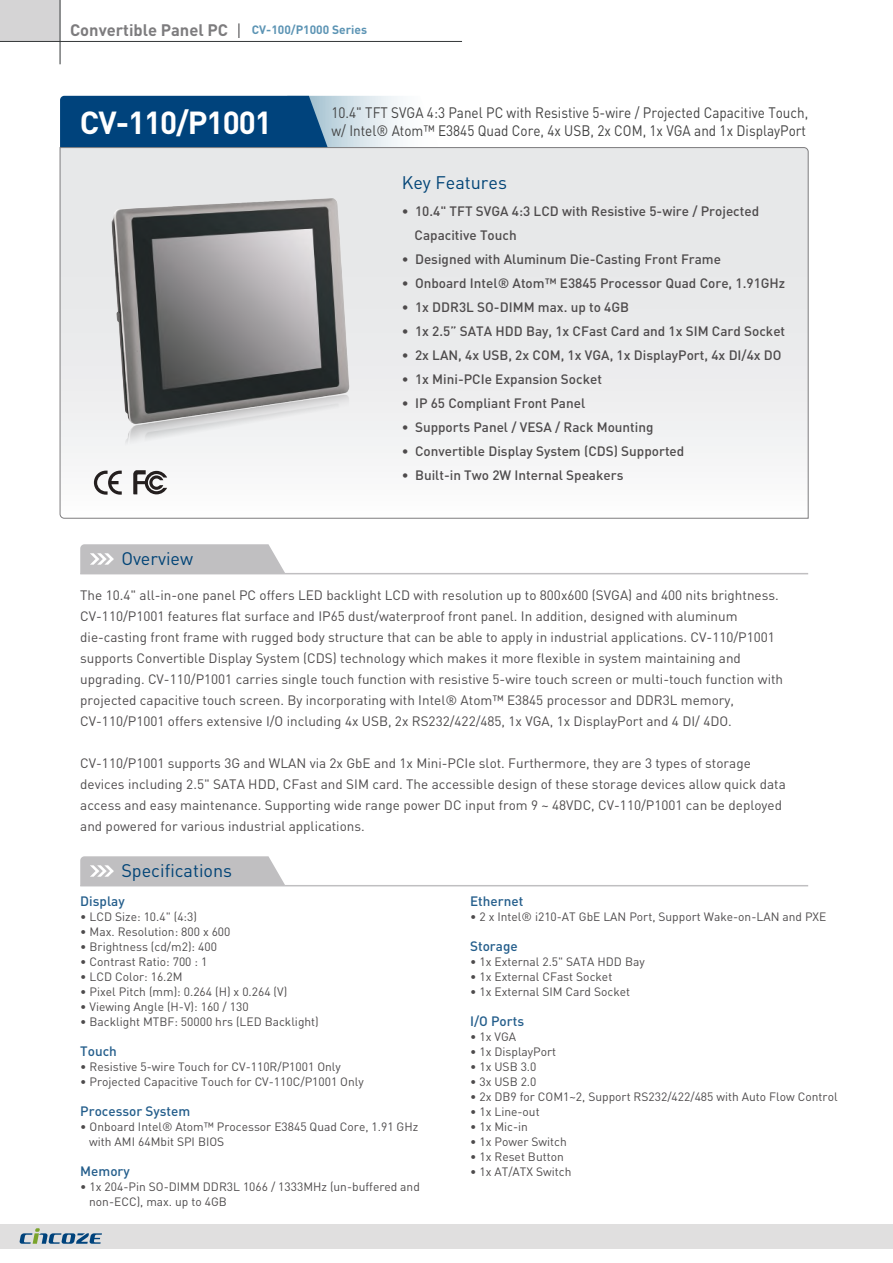
<style>
.page{position:relative;width:893px;height:1263px;background:#fff}
.page>*{position:absolute;margin:0;border:0;box-sizing:border-box;transform-origin:0 0}
.t1{font:700 31.5px "DIN Pro";letter-spacing:-.035em;color:#fff}
.t2{font:18px "DIN Pro";color:#004376}
.t3{font:700 16.5px "DIN Pro";color:#7d7c7e}
.t4{font:15px/18px "DIN Pro";color:#434343;scale:.9 1}
.t5{font:13.5px/21px "DIN Pro";color:#4e4b4c}
.t6{font:500 13.5px/24px "DIN Pro";color:#4e4b4c}
.t7{font:500 13.5px "DIN Pro";color:#235d8b}
.t8{font:12px/15px "DIN Pro";color:#4e4b4c}
.t9{font:700 12px "DIN Pro";color:#5c94b4}
</style>
<div class="page">
<svg style="left:60px;top:96px;width:340px;height:51px;background:#326895"></svg>
<svg style="left:60px;top:147px;width:748px;height:372px"></svg>
<svg style="left:94px;top:474px;width:28px;height:21px"></svg>
<svg style="left:133px;top:474px;width:34px;height:20px"></svg>
<hr style="left:80px;top:573px;width:728px;height:1px;background:#c0bfc1">
<svg style="left:80px;top:544px;width:205px;height:29px;background:#c4c3c5"></svg>
<hr style="left:80px;top:885px;width:728px;height:1px;background:#c0bfc1">
<svg style="left:80px;top:856px;width:205px;height:29px;background:#c4c3c5"></svg>
<div style="left:0;top:1225px;width:893px;height:24px;background:#e0dfdf"></div>
<svg style="left:20px;top:1228px;width:82px;height:16px"></svg>
<div style="left:0;top:0;width:60px;height:41px;background:#d5d4d5"></div>
<hr style="left:0;top:41px;width:462px;height:1px;background:#333738">
<hr style="left:60px;top:0;width:1px;height:64px;background:#333738">
<svg style="left:238px;top:23px;width:2px;height:15px"></svg>
<img style="left:89px;top:185px;width:274px;height:289px">
<p class="t3" style="left:70px;top:16px;width:160px">Convertible Panel PC</p>
<p class="t9" style="left:252px;top:20px;width:117px">CV-100/P1000 Series</p>
<h1 class="t1" style="left:80px;top:96px;width:194px">CV-110/P1001</h1>
<h2 class="t2" style="left:121px;top:546px;width:73px">Overview</h2>
<p class="t4" style="left:331px;top:103px;width:531px">10.4" TFT SVGA 4:3 Panel PC with Resistive 5-wire / Projected Capacitive Touch, w/ Intel® Atom™ E3845 Quad Core, 4x USB, 2x COM, 1x VGA and 1x DisplayPort</p>
<h2 class="t2" style="left:402px;top:171px;width:107px">Key Features</h2>
<p class="t6" style="left:415px;top:198px;width:346px;text-indent:-13px">• 10.4" TFT SVGA 4:3 LCD with Resistive 5-wire / Projected<br>Capacitive Touch</p>
<p class="t6" style="left:402px;top:246px;width:321px">• Designed with Aluminum Die-Casting Front Frame</p>
<p class="t6" style="left:402px;top:270px;width:385px">• Onboard Intel® Atom™ E3845 Processor Quad Core, 1.91GHz</p>
<p class="t6" style="left:402px;top:294px;width:229px">• 1x DDR3L SO-DIMM max. up to 4GB</p>
<p class="t6" style="left:402px;top:318px;width:385px">• 1x 2.5” SATA HDD Bay, 1x CFast Card and 1x SIM Card Socket</p>
<p class="t6" style="left:402px;top:342px;width:381px">• 2x LAN, 4x USB, 2x COM, 1x VGA, 1x DisplayPort, 4x DI/4x DO</p>
<p class="t6" style="left:402px;top:366px;width:202px">• 1x Mini-PCIe Expansion Socket</p>
<p class="t6" style="left:402px;top:390px;width:185px">• IP 65 Compliant Front Panel</p>
<p class="t6" style="left:402px;top:414px;width:253px">• Supports Panel / VESA / Rack Mounting</p>
<p class="t6" style="left:402px;top:438px;width:284px">• Convertible Display System (CDS) Supported</p>
<p class="t6" style="left:402px;top:462px;width:223px">• Built-in Two 2W Internal Speakers</p>
<p class="t5" style="left:80px;top:584px;width:704px">The 10.4" all-in-one panel PC offers LED backlight LCD with resolution up to 800x600 (SVGA) and 400 nits brightness.<br>CV-110/P1001 features flat surface and IP65 dust/waterproof front panel. In addition, designed with aluminum die-casting front frame with rugged body structure that can be able to apply in industrial applications. CV-110/P1001 supports Convertible Display System (CDS) technology which makes it more flexible in system maintaining and upgrading. CV-110/P1001 carries single touch function with resistive 5-wire touch screen or multi-touch function with projected capacitive touch screen. By incorporating with Intel® Atom™ E3845 processor and DDR3L memory, CV-110/P1001 offers extensive I/O including 4x USB, 2x RS232/422/485, 1x VGA, 1x DisplayPort and 4 DI/ 4DO.</p>
<p class="t5" style="left:80px;top:752px;width:707px">CV-110/P1001 supports 3G and WLAN via 2x GbE and 1x Mini-PCIe slot. Furthermore, they are 3 types of storage devices including 2.5" SATA HDD, CFast and SIM card. The accessible design of these storage devices allow quick data access and easy maintenance. Supporting wide range power DC input from 9 ~ 48VDC, CV-110/P1001 can be deployed and powered for various industrial applications.</p>
<h2 class="t2" style="left:121px;top:858px;width:112px">Specifications</h2>
<p class="t7" style="left:80px;top:891px;width:46px">Display</p>
<p class="t8" style="left:80px;top:909px;width:118px">• LCD Size: 10.4" (4:3)</p>
<p class="t8" style="left:80px;top:924px;width:152px">• Max. Resolution: 800 x 600</p>
<p class="t8" style="left:80px;top:939px;width:138px">• Brightness (cd/m2): 400</p>
<p class="t8" style="left:80px;top:954px;width:129px">• Contrast Ratio: 700 : 1</p>
<p class="t8" style="left:80px;top:969px;width:104px">• LCD Color: 16.2M</p>
<p class="t8" style="left:80px;top:984px;width:209px">• Pixel Pitch (mm): 0.264 (H) x 0.264 (V)</p>
<p class="t8" style="left:80px;top:999px;width:170px">• Viewing Angle (H-V): 160 / 130</p>
<p class="t8" style="left:80px;top:1014px;width:240px">• Backlight MTBF: 50000 hrs (LED Backlight)</p>
<p class="t7" style="left:80px;top:1040px;width:38px">Touch</p>
<p class="t8" style="left:80px;top:1059px;width:262px">• Resistive 5-wire Touch for CV-110R/P1001 Only</p>
<p class="t8" style="left:80px;top:1074px;width:285px">• Projected Capacitive Touch for CV-110C/P1001 Only</p>
<p class="t7" style="left:80px;top:1100px;width:112px">Processor System</p>
<p class="t8" style="left:89px;top:1119px;width:331px;text-indent:-9px">• Onboard Intel® Atom™ Processor E3845 Quad Core, 1.91 GHz with AMI 64Mbit SPI BIOS</p>
<p class="t7" style="left:80px;top:1160px;width:51px">Memory</p>
<p class="t8" style="left:89px;top:1179px;width:332px;text-indent:-9px">• 1x 204-Pin SO-DIMM DDR3L 1066 / 1333MHz (un-buffered and non-ECC), max. up to 4GB</p>
<p class="t7" style="left:470px;top:890px;width:55px">Ethernet</p>
<p class="t8" style="left:470px;top:909px;width:358px">• 2 x Intel® i210-AT GbE LAN Port, Support Wake-on-LAN and PXE</p>
<p class="t7" style="left:470px;top:935px;width:49px">Storage</p>
<p class="t8" style="left:470px;top:954px;width:176px">• 1x External 2.5" SATA HDD Bay</p>
<p class="t8" style="left:470px;top:969px;width:144px">• 1x External CFast Socket</p>
<p class="t8" style="left:470px;top:984px;width:162px">• 1x External SIM Card Socket</p>
<p class="t7" style="left:470px;top:1010px;width:56px">I/O Ports</p>
<p class="t8" style="left:470px;top:1029px;width:48px">• 1x VGA</p>
<p class="t8" style="left:470px;top:1044px;width:88px">• 1x DisplayPort</p>
<p class="t8" style="left:470px;top:1059px;width:68px">• 1x USB 3.0</p>
<p class="t8" style="left:470px;top:1074px;width:68px">• 3x USB 2.0</p>
<p class="t8" style="left:470px;top:1089px;width:369px">• 2x DB9 for COM1~2, Support RS232/422/485 with Auto Flow Control</p>
<p class="t8" style="left:470px;top:1104px;width:71px">• 1x Line-out</p>
<p class="t8" style="left:470px;top:1119px;width:59px">• 1x Mic-in</p>
<p class="t8" style="left:470px;top:1134px;width:98px">• 1x Power Switch</p>
<p class="t8" style="left:470px;top:1149px;width:95px">• 1x Reset Button</p>
<p class="t8" style="left:470px;top:1164px;width:103px">• 1x AT/ATX Switch</p>
</div>
